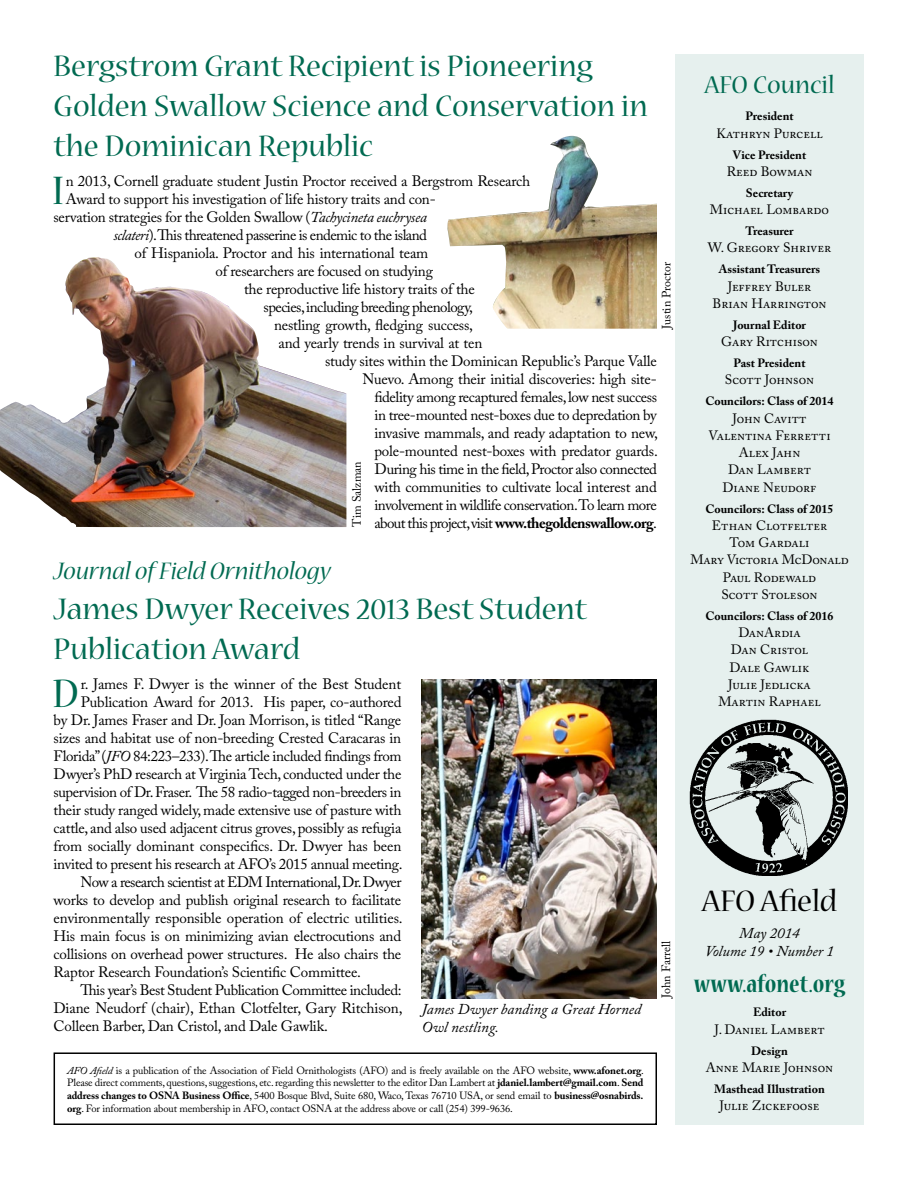
<style>
.page{position:relative;width:918px;height:1188px;background:#fff}
.page>*{position:absolute;margin:0;border:0;box-sizing:border-box;transform-origin:0 0}
.t1{font:44.25px "Nueva Std";color:#006a51}
.t2{font:33px/39.6px "Nueva Std";color:#006a51}
.t3{font:33px "Nueva Std";color:#000}
.t4{font:italic 27px "Nueva Std";color:#006a51}
.t5{font:700 condensed 27px "Nueva Std";color:#006a51}
.t6{font:27px "Nueva Std";color:#006a51}
.t7{font:15px "Adobe Caslon Pro";letter-spacing:-.015em;color:#000}
.t8{font:italic 15px/18px "Adobe Caslon Pro";color:#000;text-align:center}
.t9{font:15px "Adobe Caslon Pro";letter-spacing:-.035em;color:#000}
.t10{font:700 15px "Adobe Caslon Pro";letter-spacing:-.035em;color:#000}
.t11{font:13.5px/17.2px "Adobe Caslon Pro";color:#000;text-align:center}
.t12{font:700 12px "Adobe Caslon Pro";color:#000}
.t13{font:12px "Adobe Caslon Pro";color:#000}
.t14{font:10.5px/12.6px "Adobe Caslon Pro";letter-spacing:-.015em;color:#000;text-align:justify}
.s1{font-style:italic}
.s2{font-weight:400}
.s3{font-weight:700}
</style>
<div class="page">
<div style="left:675px;top:54px;width:189px;height:1071px;background:#e6f0ee"></div>
<div style="left:54px;top:1052px;width:603px;height:73px;border:2px solid #000"></div>
<img style="left:690px;top:720px;width:158px;height:156px">
<img style="left:0;top:257px;width:346px;height:270px">
<img style="left:447px;top:136px;width:210px;height:193px">
<img style="left:422px;top:679px;width:235px;height:319px">
<h2 class="t2" style="left:54px;top:48px;width:596px">Bergstrom Grant Recipient is Pioneering<br>Golden Swallow Science and Conservation in the Dominican Republic</h2>
<h1 class="t1" style="left:52px;top:170px;width:13px">I</h1>
<p class="t7" style="left:66px;top:172px;width:466px">n 2013, Cornell graduate student Justin Proctor received a Bergstrom Research</p>
<p class="t7" style="left:66px;top:190px;width:371px">Award to support his investigation of life history traits and con-</p>
<p class="t7" style="left:54px;top:208px;width:375px">servation strategies for the Golden Swallow (<span class="s1">Tachycineta euchrysea</span></p>
<p class="t7" style="left:114px;top:226px;width:315px"><span class="s1">sclateri</span>).This threatened passerine is endemic to the island</p>
<p class="t7" style="left:135px;top:244px;width:295px">of Hispaniola. Proctor and his international team</p>
<p class="t7" style="left:216px;top:262px;width:219px">of researchers are focused on studying</p>
<p class="t7" style="left:244px;top:280px;width:232px">the reproductive life history traits of the</p>
<p class="t7" style="left:264px;top:298px;width:211px">species, including breeding phenology,</p>
<p class="t7" style="left:274px;top:316px;width:200px">nestling growth, fledging success,</p>
<p class="t7" style="left:279px;top:334px;width:205px">and yearly trends in survival at ten</p>
<p class="t7" style="left:325px;top:352px;width:333px">study sites within the Dominican Republic’s Parque Valle</p>
<p class="t7" style="left:363px;top:370px;width:296px">Nuevo. Among their initial discoveries: high site-</p>
<p class="t7" style="left:374px;top:388px;width:284px">fidelity among recaptured females, low nest success</p>
<p class="t7" style="left:374px;top:406px;width:284px">in tree-mounted nest-boxes due to depredation by</p>
<p class="t7" style="left:374px;top:424px;width:285px">invasive mammals, and ready adaptation to new,</p>
<p class="t7" style="left:374px;top:442px;width:285px">pole-mounted nest-boxes with predator guards.</p>
<p class="t7" style="left:374px;top:460px;width:284px">During his time in the field, Proctor also connected</p>
<p class="t7" style="left:374px;top:478px;width:284px">with communities to cultivate local interest and</p>
<p class="t7" style="left:374px;top:496px;width:284px">involvement in wildlife conservation.To learn more</p>
<p class="t10" style="left:374px;top:514px;width:284px"><span class="s2">about this project, visit</span> www.thegoldenswallow.org<span class="s2">.</span></p>
<p class="t13" style="left:659px;top:329px;width:68px;rotate:-90deg">Justin Proctor</p>
<p class="t13" style="left:350px;top:527px;width:67px;rotate:-90deg">Tim Salzman</p>
<h3 class="t4" style="left:54px;top:559px;width:279px">Journal of Field Ornithology</h3>
<h2 class="t2" style="left:54px;top:591px;width:535px">James Dwyer Receives 2013 Best Student<br>Publication Award</h2>
<h1 class="t1" style="left:52px;top:673px;width:28px">D</h1>
<p class="t7" style="left:81px;top:675px;width:322px">r. James F. Dwyer is the winner of the Best Student</p>
<p class="t7" style="left:81px;top:693px;width:322px">Publication Award for 2013. His paper, co-authored</p>
<p class="t7" style="left:54px;top:711px;width:349px">by Dr. James Fraser and Dr. Joan Morrison, is titled “Range</p>
<p class="t7" style="left:54px;top:729px;width:349px">sizes and habitat use of non-breeding Crested Caracaras in</p>
<p class="t7" style="left:54px;top:747px;width:349px">Florida” (<span class="s1">JFO</span> 84:223–233). The article included findings from</p>
<p class="t7" style="left:54px;top:765px;width:349px">Dwyer’s PhD research at Virginia Tech, conducted under the</p>
<p class="t7" style="left:54px;top:783px;width:349px">supervision of Dr. Fraser. The 58 radio-tagged non-breeders in</p>
<p class="t7" style="left:54px;top:801px;width:349px">their study ranged widely, made extensive use of pasture with</p>
<p class="t7" style="left:54px;top:819px;width:349px">cattle, and also used adjacent citrus groves, possibly as refugia</p>
<p class="t7" style="left:54px;top:837px;width:349px">from socially dominant conspecifics. Dr. Dwyer has been</p>
<p class="t7" style="left:54px;top:855px;width:351px">invited to present his research at AFO’s 2015 annual meeting.</p>
<p class="t9" style="left:81px;top:873px;width:322px">Now a research scientist at EDM International, Dr. Dwyer</p>
<p class="t7" style="left:54px;top:891px;width:349px">works to develop and publish original research to facilitate</p>
<p class="t7" style="left:54px;top:909px;width:351px">environmentally responsible operation of electric utilities.</p>
<p class="t7" style="left:54px;top:927px;width:349px">His main focus is on minimizing avian electrocutions and</p>
<p class="t7" style="left:54px;top:945px;width:349px">collisions on overhead power structures. He also chairs the</p>
<p class="t7" style="left:54px;top:963px;width:309px">Raptor Research Foundation’s Scientific Committee.</p>
<p class="t7" style="left:81px;top:981px;width:323px">This year’s Best Student Publication Committee included:</p>
<p class="t7" style="left:54px;top:999px;width:351px">Diane Neudorf (chair), Ethan Clotfelter, Gary Ritchison,</p>
<p class="t7" style="left:54px;top:1017px;width:276px">Colleen Barber, Dan Cristol, and Dale Gawlik.</p>
<p class="t8" style="left:422px;top:1000px;width:221px;text-align:left">James Dwyer banding a Great Horned<br>Owl nestling.</p>
<p class="t14" style="left:67px;top:1064px;width:578px"><span class="s1">AFO Afield</span> is a publication of the Association of Field Ornithologists (AFO) and is freely available on the AFO website, <span class="s3">www.afonet.org</span>.<br>Please direct comments, questions, suggestions, etc. regarding this newsletter to the editor Dan Lambert at <span class="s3">jdaniel.lambert@gmail.com</span>. <span class="s3">Send address changes to OSNA Business Office</span>, 5400 Bosque Blvd, Suite 680, Waco, Texas 76710 USA, or send email to <span class="s3">business@osnabirds. org</span>. For information about membership in AFO, contact OSNA at the address above or call (254) 399-9636.</p>
<p class="t13" style="left:659px;top:998px;width:59px;rotate:-90deg">John Farrell</p>
<h3 class="t6" style="left:704px;top:73px;width:132px">AFO Council</h3>
<p class="t12" style="left:746px;top:109px;width:50px">President</p>
<p class="t11" style="left:716px;top:124px;width:108px">Kathryn Purcell</p>
<p class="t12" style="left:733px;top:147px;width:75px">Vice President</p>
<p class="t11" style="left:727px;top:163px;width:87px">Reed Bowman</p>
<p class="t12" style="left:746px;top:186px;width:49px">Secretary</p>
<p class="t11" style="left:710px;top:201px;width:121px">Michael Lombardo</p>
<p class="t12" style="left:745px;top:224px;width:50px">Treasurer</p>
<p class="t11" style="left:708px;top:239px;width:125px">W. Gregory Shriver</p>
<p class="t12" style="left:719px;top:262px;width:103px">Assistant Treasurers</p>
<p class="t11" style="left:712px;top:277px;width:116px">Jeffrey Buler<br>Brian Harrington</p>
<p class="t12" style="left:733px;top:318px;width:74px">Journal Editor</p>
<p class="t11" style="left:721px;top:333px;width:98px">Gary Ritchison</p>
<p class="t12" style="left:734px;top:356px;width:73px">Past President</p>
<p class="t11" style="left:725px;top:371px;width:91px">Scott Johnson</p>
<p class="t12" style="left:705px;top:394px;width:130px">Councilors: Class of 2014</p>
<p class="t11" style="left:708px;top:409px;width:124px">John Cavitt<br>Valentina Ferretti<br>Alex Jahn<br>Dan Lambert<br>Diane Neudorf</p>
<p class="t12" style="left:705px;top:501px;width:130px">Councilors: Class of 2015</p>
<p class="t11" style="left:690px;top:517px;width:160px">Ethan Clotfelter<br>Tom Gardali<br>Mary Victoria McDonald<br>Paul Rodewald<br>Scott Stoleson</p>
<p class="t12" style="left:705px;top:609px;width:130px">Councilors: Class of 2016</p>
<p class="t11" style="left:718px;top:624px;width:104px">DanArdia<br>Dan Cristol<br>Dale Gawlik<br>Julie Jedlicka<br>Martin Raphael</p>
<h2 class="t3" style="left:702px;top:886px;width:137px">AFO Afield</h2>
<p class="t8" style="left:705px;top:924px;width:130px">May 2014<br>Volume 19 • Number 1</p>
<h3 class="t5" style="left:694px;top:972px;width:153px">www.afonet.org</h3>
<p class="t12" style="left:753px;top:1005px;width:35px">Editor</p>
<p class="t11" style="left:714px;top:1020px;width:112px">J. Daniel Lambert</p>
<p class="t12" style="left:751px;top:1044px;width:38px">Design</p>
<p class="t11" style="left:706px;top:1059px;width:129px">Anne Marie Johnson</p>
<p class="t12" style="left:714px;top:1082px;width:112px">Masthead Illustration</p>
<p class="t11" style="left:720px;top:1097px;width:102px">Julie Zickefoose</p>
</div>
